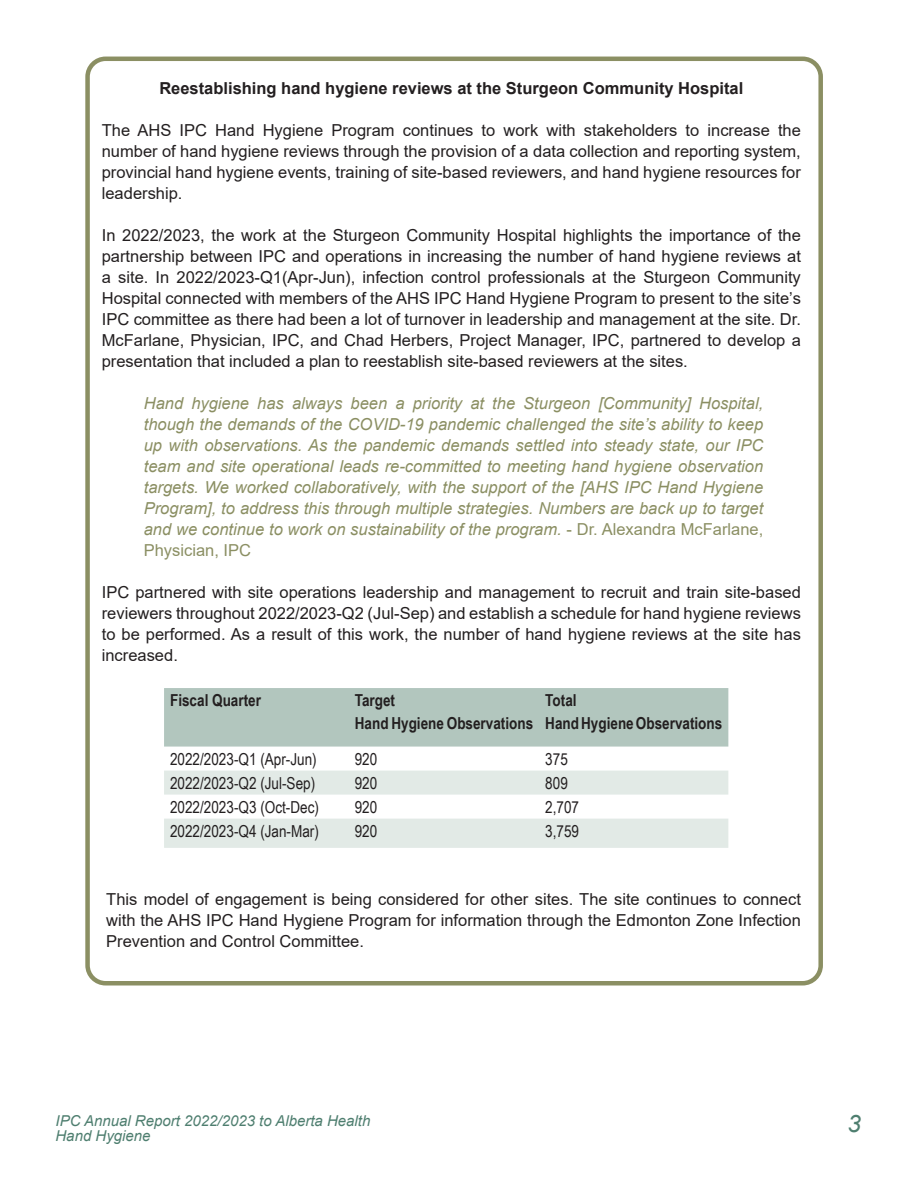
<style>
.page{position:relative;width:918px;height:1188px;background:#fff}
.page>*{position:absolute;margin:0;border:0;box-sizing:border-box;transform-origin:0 0}
.t1{font:italic 24px "Arial";color:#4e7e6f}
.Main_body_text{font:16.5px/21px "Arial";color:#231f20;text-align:justify}
.Main_body_text-2{font:italic 16.5px/21px "Arial";color:#8b8f63;text-align:justify}
.Sub_Heading-3{font:16.5px "Arial Narrow";color:#231f20}
.Sub_Heading-3-2{font:700 16.5px "Arial Narrow";color:#231f20}
.Main_body_text-3{font:700 16.5px "Arial";color:#231f20}
.Main_body_text-4{font:16.5px "Arial Narrow";color:#231f20}
.t2{font:italic 15px "Arial";color:#4e7e6f}
.s1{font-style:normal}
</style>
<div class="page">
<div style="left:164px;top:688px;width:564px;height:59px;background:#b2c6be"></div>
<svg style="left:164px;top:771px;width:564px;height:77px"></svg>
<div style="left:85px;top:57px;width:738px;height:929px;border:4px solid #8b8f63;border-radius:18px"></div>
<p class="Main_body_text-3" style="left:159px;top:77px;width:586px">Reestablishing hand hygiene reviews at the Sturgeon Community Hospital</p>
<p class="Main_body_text" style="left:102px;top:120px;width:701px">The AHS IPC Hand Hygiene Program continues to work with stakeholders to increase the number of hand hygiene reviews through the provision of a data collection and reporting system, provincial hand hygiene events, training of site-based reviewers, and hand hygiene resources for leadership.</p>
<p class="Main_body_text" style="left:102px;top:225px;width:701px">In 2022/2023, the work at the Sturgeon Community Hospital highlights the importance of the partnership between IPC and operations in increasing the number of hand hygiene reviews at a site. In 2022/2023-Q1(Apr-Jun), infection control professionals at the Sturgeon Community Hospital connected with members of the AHS IPC Hand Hygiene Program to present to the site’s IPC committee as there had been a lot of turnover in leadership and management at the site. Dr.<br>McFarlane, Physician, IPC, and Chad Herbers, Project Manager, IPC, partnered to develop a presentation that included a plan to reestablish site-based reviewers at the sites.</p>
<p class="Main_body_text-2" style="left:144px;top:393px;width:621px">Hand hygiene has always been a priority at the Sturgeon [Community] Hospital, though the demands of the COVID-19 pandemic challenged the site’s ability to keep up with observations. As the pandemic demands settled into steady state, our IPC team and site operational leads re-committed to meeting hand hygiene observation targets. We worked collaboratively, with the support of the [AHS IPC Hand Hygiene Program], to address this through multiple strategies. Numbers are back up to target and we continue to work on sustainability of the program. <span class="s1">- Dr. Alexandra McFarlane, Physician, IPC</span></p>
<p class="Main_body_text" style="left:102px;top:582px;width:701px">IPC partnered with site operations leadership and management to recruit and train site-based reviewers throughout 2022/2023-Q2 (Jul-Sep) and establish a schedule for hand hygiene reviews to be performed. As a result of this work, the number of hand hygiene reviews at the site has increased.</p>
<p class="Sub_Heading-3-2" style="left:170px;top:688px;width:92px">Fiscal Quarter</p>
<p class="Sub_Heading-3-2" style="left:355px;top:688px;width:42px">Target</p>
<p class="Sub_Heading-3-2" style="left:355px;top:710px;width:180px">Hand Hygiene Observations</p>
<p class="Sub_Heading-3-2" style="left:545px;top:688px;width:33px">Total</p>
<p class="Sub_Heading-3-2" style="left:545px;top:710px;width:179px">Hand Hygiene Observations</p>
<p class="Sub_Heading-3" style="left:170px;top:747px;width:148px">2022/2023-Q1 (Apr-Jun)</p>
<p class="Main_body_text-4" style="left:355px;top:747px;width:24px">920</p>
<p class="Main_body_text-4" style="left:545px;top:747px;width:24px">375</p>
<p class="Sub_Heading-3" style="left:170px;top:771px;width:147px">2022/2023-Q2 (Jul-Sep)</p>
<p class="Main_body_text-4" style="left:355px;top:771px;width:24px">920</p>
<p class="Main_body_text-4" style="left:545px;top:771px;width:24px">809</p>
<p class="Sub_Heading-3" style="left:170px;top:795px;width:150px">2022/2023-Q3 (Oct-Dec)</p>
<p class="Main_body_text-4" style="left:355px;top:795px;width:24px">920</p>
<p class="Main_body_text-4" style="left:545px;top:795px;width:35px">2,707</p>
<p class="Sub_Heading-3" style="left:170px;top:819px;width:150px">2022/2023-Q4 (Jan-Mar)</p>
<p class="Main_body_text-4" style="left:355px;top:819px;width:24px">920</p>
<p class="Main_body_text-4" style="left:545px;top:819px;width:35px">3,759</p>
<p class="Main_body_text" style="left:106px;top:888px;width:696px">This model of engagement is being considered for other sites. The site continues to connect with the AHS IPC Hand Hygiene Program for information through the Edmonton Zone Infection Prevention and Control Committee.</p>
<p class="t2" style="left:56px;top:1111px;width:316px">IPC Annual Report 2022/2023 to Alberta Health</p>
<h1 class="t1" style="left:848px;top:1108px;width:15px">3</h1>
<p class="t2" style="left:56px;top:1126px;width:97px">Hand Hygiene</p>
</div>
